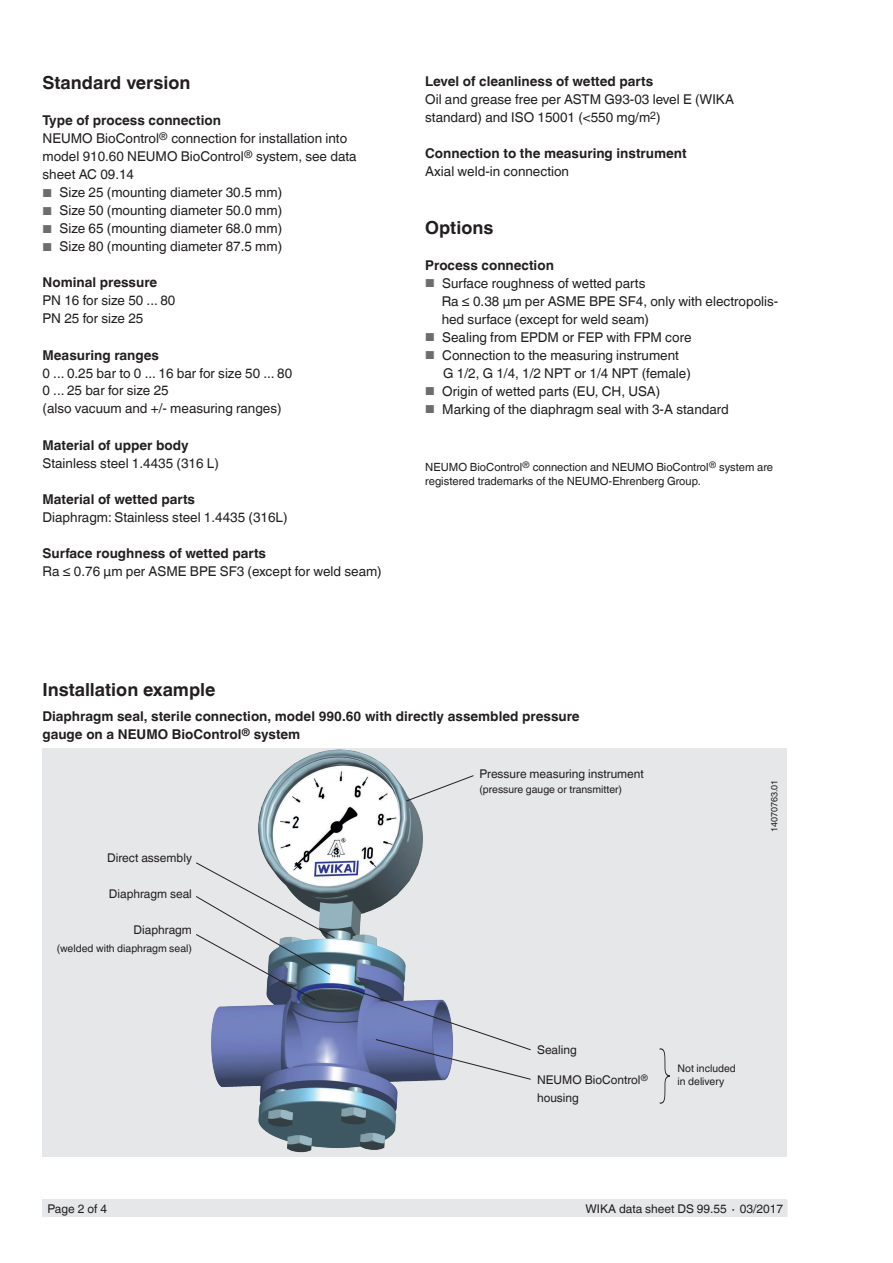
<style>
.page{position:relative;width:893px;height:1263px;background:#fff}
.page>*{position:absolute;margin:0;border:0;box-sizing:border-box;transform-origin:0 0}
.t1{font:700 18px "Helvetica World";color:#231f20}
.t2{font:13.5px/18px "Helvetica World";color:#231f20}
.t3{font:700 13.5px/18px "Helvetica World";color:#231f20}
.t4{font:12px/18px "Helvetica World";color:#231f20}
.t5{font:11.25px/14.2px "Helvetica World";color:#231f20}
.t6{font:10.5px/13.5px "Helvetica World";color:#231f20}
.t7{font:9px "Helvetica World";color:#231f20}
.s1{font-weight:700}
.s2{font-size:11.55px;color:#6c6d70}
</style>
<div class="page">
<div style="left:43px;top:1199px;width:744px;height:18px;background:#e6e7e9"></div>
<div style="left:43px;top:747px;width:744px;height:409px;background:#e6e7e9"></div>
<img style="left:206px;top:747px;width:253px;height:406px">
<svg style="left:659px;top:1048px;width:11px;height:56px"></svg>
<svg style="left:406px;top:775px;width:68px;height:26px"></svg>
<svg style="left:196px;top:862px;width:139px;height:138px"></svg>
<svg style="left:349px;top:988px;width:182px;height:92px"></svg>
<h1 class="t1" style="left:43px;top:73px;width:149px">Standard version</h1>
<p class="t2" style="left:43px;top:112px;width:316px"><span class="s1">Type of process connection<br></span>NEUMO BioControl<sup>®</sup> connection for installation into model 910.60 NEUMO BioControl<sup>®</sup> system, see data sheet AC 09.14</p>
<p class="t2" style="left:43px;top:184px;width:241px"><span class="s2">■</span> Size 25 (mounting diameter 30.5 mm)</p>
<p class="t2" style="left:43px;top:202px;width:241px"><span class="s2">■</span> Size 50 (mounting diameter 50.0 mm)</p>
<p class="t2" style="left:43px;top:220px;width:241px"><span class="s2">■</span> Size 65 (mounting diameter 68.0 mm)</p>
<p class="t2" style="left:43px;top:238px;width:241px"><span class="s2">■</span> Size 80 (mounting diameter 87.5 mm)</p>
<p class="t3" style="left:43px;top:274px;width:116px">Nominal pressure</p>
<p class="t2" style="left:43px;top:292px;width:134px">PN 16 for size 50 ... 80<br>PN 25 for size 25</p>
<p class="t3" style="left:43px;top:346px;width:118px">Measuring ranges</p>
<p class="t2" style="left:43px;top:364px;width:251px">0 ... 0.25 bar to 0 ... 16 bar for size 50 ... 80<br>0 ... 25 bar for size 25<br>(also vacuum and +/- measuring ranges)</p>
<p class="t3" style="left:43px;top:436px;width:148px">Material of upper body</p>
<p class="t2" style="left:43px;top:454px;width:178px">Stainless steel 1.4435 (316 L)</p>
<p class="t3" style="left:43px;top:490px;width:154px">Material of wetted parts</p>
<p class="t2" style="left:43px;top:508px;width:247px">Diaphragm: Stainless steel 1.4435 (316L)</p>
<p class="t3" style="left:43px;top:544px;width:225px">Surface roughness of wetted parts</p>
<p class="t2" style="left:43px;top:562px;width:341px">Ra ≤ 0.76 µm per ASME BPE SF3 (except for weld seam)</p>
<p class="t3" style="left:425px;top:73px;width:229px">Level of cleanliness of wetted parts</p>
<p class="t2" style="left:425px;top:91px;width:310px">Oil and grease free per ASTM G93-03 level E (WIKA standard) and ISO 15001 (&lt;550 mg/m<sup>2</sup>)</p>
<p class="t3" style="left:425px;top:145px;width:263px">Connection to the measuring instrument</p>
<p class="t2" style="left:425px;top:163px;width:145px">Axial weld-in connection</p>
<h1 class="t1" style="left:425px;top:217px;width:70px">Options</h1>
<p class="t3" style="left:425px;top:256px;width:130px">Process connection</p>
<p class="t2" style="left:442px;top:274px;width:338px;text-indent:-16px"><span class="s2">■</span> Surface roughness of wetted parts<br>Ra ≤ 0.38 μm per ASME BPE SF4, only with electropolis&shy;hed surface (except for weld seam)</p>
<p class="t2" style="left:425px;top:328px;width:268px"><span class="s2">■</span> Sealing from EPDM or FEP with FPM core</p>
<p class="t2" style="left:443px;top:346px;width:249px;text-indent:-18px"><span class="s2">■</span> Connection to the measuring instrument<br>G 1/2, G 1/4, 1/2 NPT or 1/4 NPT (female)</p>
<p class="t2" style="left:425px;top:382px;width:237px"><span class="s2">■</span> Origin of wetted parts (EU, CH, USA)</p>
<p class="t2" style="left:425px;top:400px;width:305px"><span class="s2">■</span> Marking of the diaphragm seal with 3-A standard</p>
<p class="t5" style="left:425px;top:459px;width:349px">NEUMO BioControl<sup>®</sup> connection and NEUMO BioControl<sup>®</sup> system are registered trademarks of the NEUMO-Ehrenberg Group.</p>
<h1 class="t1" style="left:42px;top:679px;width:175px">Installation example</h1>
<p class="t3" style="left:42px;top:707px;width:539px">Diaphragm seal, sterile connection, model 990.60 with directly assembled pressure gauge on a NEUMO BioControl<sup>®</sup> system</p>
<p class="t4" style="left:107px;top:849px;width:86px">Direct assembly</p>
<p class="t4" style="left:109px;top:885px;width:85px">Diaphragm seal</p>
<p class="t4" style="left:134px;top:921px;width:60px">Diaphragm</p>
<p class="t6" style="left:57px;top:942px;width:137px">(welded with diaphragm seal)</p>
<p class="t4" style="left:479px;top:764px;width:166px">Pressure measuring instrument</p>
<p class="t6" style="left:479px;top:782px;width:144px">(pressure gauge or transmitter)</p>
<p class="t7" style="left:769px;top:832px;width:54px;rotate:-90deg">14070763.01</p>
<p class="t4" style="left:537px;top:1041px;width:41px">Sealing</p>
<p class="t4" style="left:537px;top:1071px;width:113px">NEUMO BioControl<sup>® </sup>housing</p>
<p class="t6" style="left:677px;top:1061px;width:60px">Not included in delivery</p>
<p class="t4" style="left:48px;top:1200px;width:61px">Page 2 of 4</p>
<p class="t4" style="left:585px;top:1200px;width:199px">WIKA data sheet DS 99.55 ∙ 03/2017</p>
</div>
